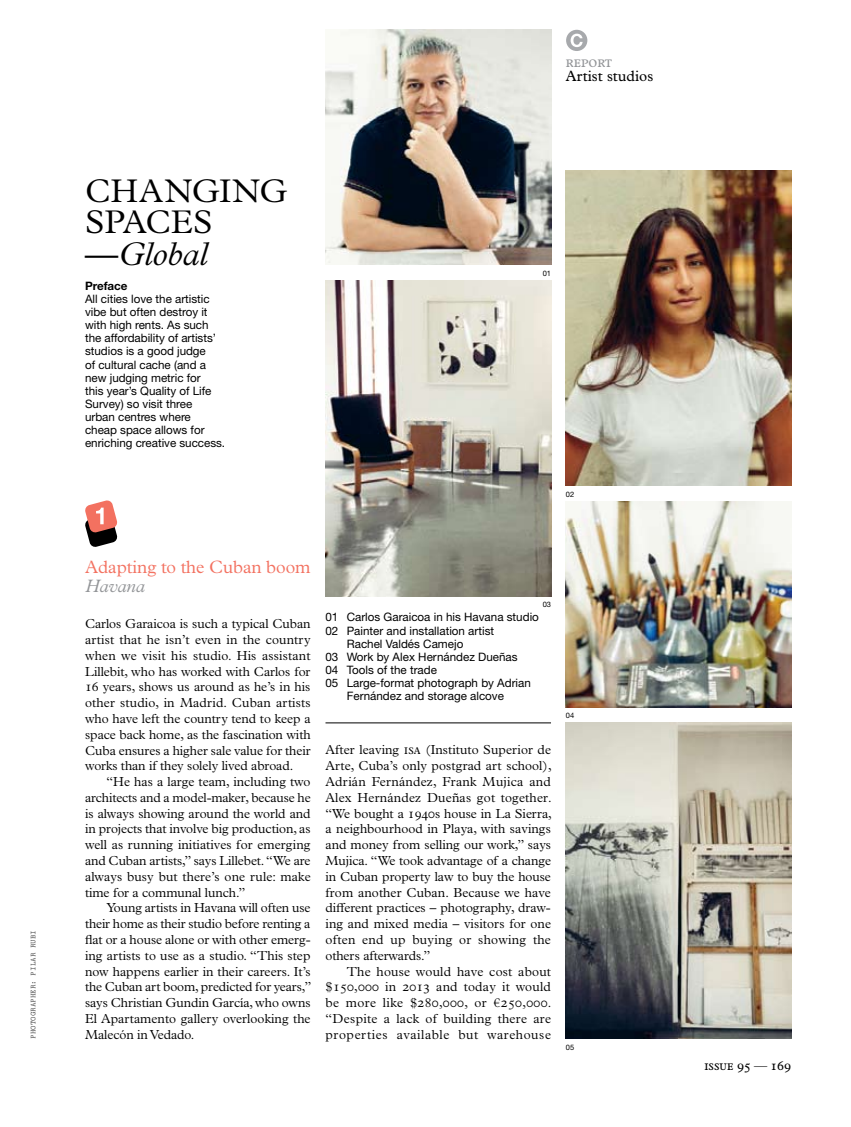
<style>
.page{position:relative;width:851px;height:1127px;background:#fff}
.page>*{position:absolute;margin:0;border:0;box-sizing:border-box;transform-origin:0 0}
.t1{font:300 33px/31.7px "Plantin MT Std";letter-spacing:.005em;color:#000}
.t2{font:italic 300 33px "Plantin MT Std";color:#000}
.t3{font:300 18px "Plantin MT Std";color:#f37160}
.t4{font:italic 300 18px "Plantin MT Std";color:#939598}
.t5{font:15px "Plantin MT Std";color:#000}
.t6{font:15px "Plantin MT Std";color:#939598}
.t7{font:300 13.2px/15.8px "Plantin MT Std";letter-spacing:.005em;color:#000;text-align:justify}
.t8{font:13.2px "Plantin MT Std";color:#000}
.t9{font:11.7px/13px "Helvetica Neue";color:#000}
.t10{font:700 11.7px "Helvetica Neue";color:#000}
.t11{font:7.5px "Pica 10 Pitch BT";color:#000}
.t12{font:7.5px "Helvetica Neue";color:#000}
</style>
<div class="page">
<svg style="left:566px;top:30px;width:21px;height:21px"></svg>
<img style="left:566px;top:170px;width:225px;height:316px">
<img style="left:566px;top:502px;width:225px;height:205px">
<img style="left:325px;top:281px;width:226px;height:315px">
<img style="left:325px;top:30px;width:226px;height:235px">
<hr style="left:325px;top:722px;width:226px;height:1px;background:#000">
<img style="left:566px;top:723px;width:225px;height:316px">
<svg style="left:85px;top:500px;width:33px;height:47px"></svg>
<p class="t11" style="left:29px;top:1039px;width:110px;rotate:-90deg">photographer: pilar rubi</p>
<p class="t6" style="left:566px;top:54px;width:48px">report</p>
<p class="t5" style="left:566px;top:67px;width:89px">Artist studios</p>
<h1 class="t1" style="left:85px;top:175px;width:204px">CHANGING<br>SPACES</h1>
<h1 class="t2" style="left:85px;top:235px;width:124px">—Global</h1>
<p class="t10" style="left:85px;top:278px;width:44px">Preface</p>
<p class="t9" style="left:85px;top:292px;width:141px">All cities love the artistic vibe but often destroy it with high rents. As such the affordability of artists’ studios is a good judge<br>of cultural cache (and a new judging metric for<br>this year’s Quality of Life<br>Survey) so visit three<br>urban centres where cheap space allows for enriching creative success.</p>
<p class="t12" style="left:542px;top:269px;width:10px">01</p>
<p class="t12" style="left:566px;top:490px;width:10px">02</p>
<h2 class="t3" style="left:85px;top:556px;width:227px">Adapting to the Cuban boom</h2>
<h2 class="t4" style="left:85px;top:576px;width:61px">Havana</h2>
<p class="t7" style="left:85px;top:616px;width:227px">Carlos Garaicoa is such a typical Cuban artist that he isn’t even in the country when we visit his studio. His assistant Lillebit, who has worked with Carlos for 16 years, shows us around as he’s in his other studio, in Madrid. Cuban artists who have left the country tend to keep a space back home, as the fascination with Cuba ensures a higher sale value for their works than if they solely lived abroad.</p>
<p class="t7" style="left:85px;top:774px;width:227px;text-indent:21px">“He has a large team, including two architects and a model-maker, because he is always showing around the world and in projects that involve big production, as well as running initiatives for emerging and Cuban artists,” says Lillebet. “We are always busy but there’s one rule: make time for a communal lunch.”</p>
<p class="t7" style="left:85px;top:900px;width:227px;text-indent:21px">Young artists in Havana will often use their home as their studio before renting a flat or a house alone or with other emerg&shy;ing artists to use as a studio. “This step now happens earlier in their careers. It’s the Cuban art boom, predicted for years,” says Christian Gundin García, who owns El Apartamento gallery overlooking the Malecón in Vedado.</p>
<p class="t12" style="left:542px;top:600px;width:10px">03</p>
<p class="t9" style="left:325px;top:611px;width:215px">01 Carlos Garaicoa in his Havana studio</p>
<p class="t9" style="left:325px;top:624px;width:170px">02 Painter and installation artist</p>
<p class="t9" style="left:347px;top:637px;width:118px">Rachel Valdés Camejo</p>
<p class="t9" style="left:325px;top:650px;width:193px">03 Work by Alex Hernández Dueñas</p>
<p class="t9" style="left:325px;top:663px;width:113px">04 Tools of the trade</p>
<p class="t9" style="left:325px;top:676px;width:207px">05 Large-format photograph by Adrian</p>
<p class="t9" style="left:347px;top:689px;width:159px">Fernández and storage alcove</p>
<p class="t7" style="left:325px;top:742px;width:228px">After leaving isa (Instituto Superior de Arte, Cuba’s only postgrad art school), Adrián Fernández, Frank Mujica and Alex Hernández Dueñas got together. “We bought a 1940s house in La Sierra, a neighbourhood in Playa, with savings and money from selling our work,” says Mujica. “We took advantage of a change in Cuban property law to buy the house from another Cuban. Because we have different practices – photography, draw&shy;ing and mixed media – visitors for one often end up buying or showing the others afterwards.”</p>
<p class="t7" style="left:325px;top:963px;width:227px;text-indent:21px">The house would have cost about $150,000 in 2013 and today it would be more like $280,000, or €250,000. “Despite a lack of building there are properties available but warehouse</p>
<p class="t12" style="left:566px;top:711px;width:10px">04</p>
<p class="t12" style="left:566px;top:1042px;width:10px">05</p>
<p class="t8" style="left:704px;top:1058px;width:88px">issue 95 — 169</p>
</div>
